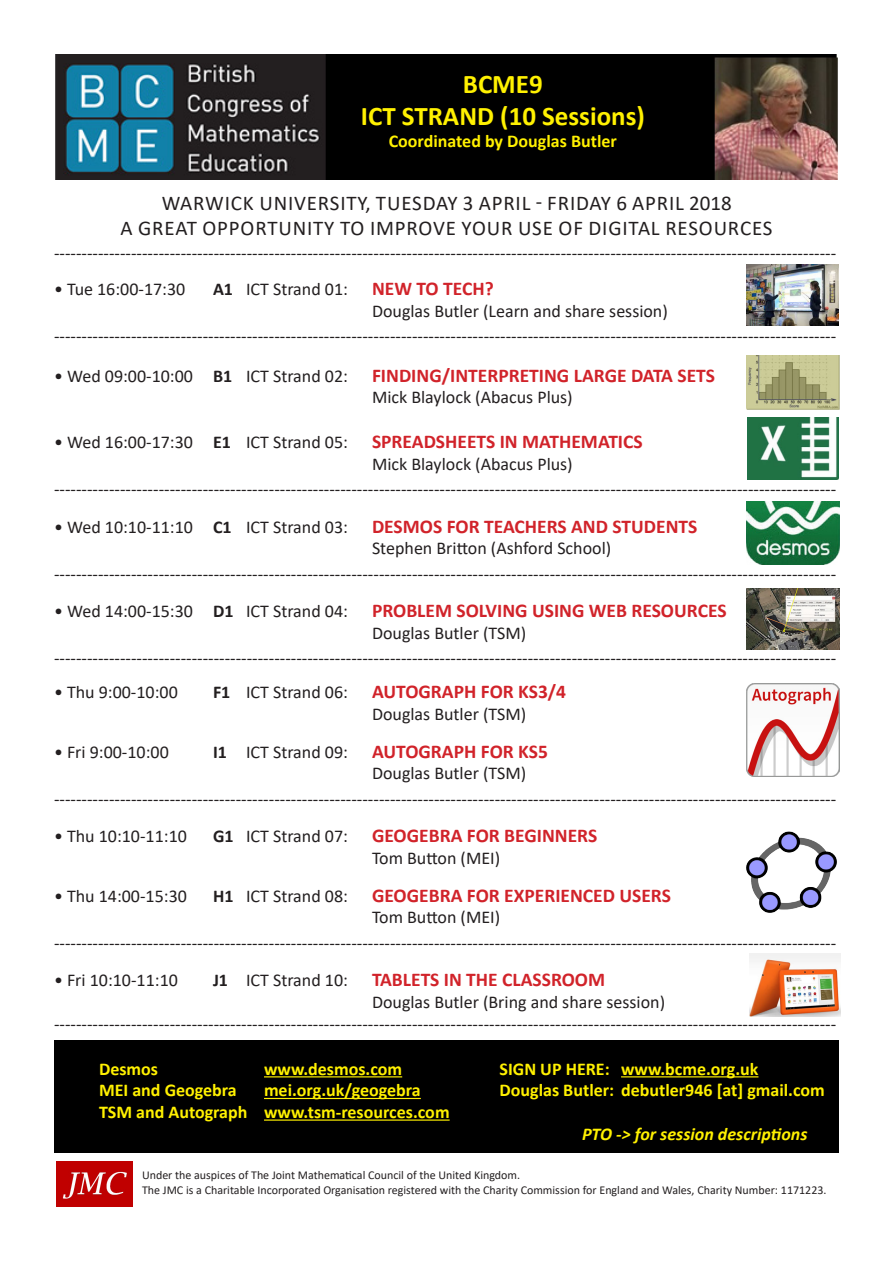
<style>
.page{position:relative;width:893px;height:1263px;background:#fff}
.page>*{position:absolute;margin:0;border:0;box-sizing:border-box;transform-origin:0 0}
.t1{font:700 27px "Calibri";color:#fff101}
.t2{font:21px "Calibri";letter-spacing:.04em;color:#231f20}
.t3{font:700 19.5px "Calibri";color:#d1232a}
.t4{font:18px "Calibri";color:#231f20}
.t5{font:700 18px "Calibri";color:#fff101}
.t6{font:italic 700 18px "Calibri";color:#fff101}
.t7{font:12px "Calibri";color:#231f20}
.s1{font-weight:700}
.s2{font-weight:700;font-size:19.5px;color:#d1232a}
.s3{font-weight:400;font-size:18px;color:#231f20}
.s4{font-size:18px;color:#231f20}
</style>
<div class="page">
<img style="left:55px;top:54px;width:783px;height:126px">
<div style="left:54px;top:1040px;width:785px;height:112px;background:#000"></div>
<hr style="left:264px;top:1076px;width:138px;height:1px;background:#fff101">
<hr style="left:621px;top:1076px;width:137px;height:1px;background:#fff101">
<hr style="left:264px;top:1098px;width:157px;height:1px;background:#fff101">
<hr style="left:264px;top:1119px;width:186px;height:2px;background:#fff101">
<img style="left:746px;top:355px;width:93px;height:54px">
<img style="left:748px;top:418px;width:91px;height:61px">
<img style="left:746px;top:588px;width:93px;height:61px">
<img style="left:749px;top:954px;width:92px;height:63px">
<img style="left:746px;top:265px;width:93px;height:61px">
<img style="left:56px;top:1161px;width:76px;height:46px">
<img style="left:746px;top:501px;width:93px;height:63px">
<img style="left:746px;top:683px;width:93px;height:93px">
<img style="left:746px;top:831px;width:91px;height:82px">
<p class="t1" style="left:463px;top:65px;width:81px">BCME9</p>
<p class="t1" style="left:361px;top:97px;width:286px">ICT STRAND (10 Sessions)</p>
<p class="t5" style="left:389px;top:128px;width:230px">Coordinated by Douglas Butler</p>
<p class="t2" style="left:162px;top:188px;width:572px">WARWICK UNIVERSITY, TUESDAY 3 APRIL - FRIDAY 6 APRIL 2018</p>
<p class="t2" style="left:121px;top:214px;width:653px">A GREAT OPPORTUNITY TO IMPROVE YOUR USE OF DIGITAL RESOURCES</p>
<p class="t4" style="left:54px;top:241px;width:784px">----------------------------------------------------------------------------------------------------------------------------------------------</p>
<p class="t4" style="left:54px;top:277px;width:133px">• Tue 16:00-17:30</p>
<p class="t4" style="left:213px;top:277px;width:282px"><span class="s1">A1</span> ICT Strand 01: <span class="s2">NEW TO TECH?</span></p>
<p class="t4" style="left:372px;top:298px;width:297px">Douglas Butler (Learn and share session)</p>
<p class="t4" style="left:54px;top:323px;width:784px">----------------------------------------------------------------------------------------------------------------------------------------------</p>
<p class="t3" style="left:54px;top:361px;width:662px"><span class="s3">• Wed 09:00-10:00</span> <span class="s4">B1</span> <span class="s3">ICT Strand 02:</span> FINDING/INTERPRETING LARGE DATA SETS</p>
<p class="t4" style="left:372px;top:385px;width:202px">Mick Blaylock (Abacus Plus)</p>
<p class="t4" style="left:54px;top:430px;width:590px">• Wed 16:00-17:30 <span class="s1">E1</span> ICT Strand 05: <span class="s2">SPREADSHEETS IN MATHEMATICS</span></p>
<p class="t4" style="left:372px;top:451px;width:202px">Mick Blaylock (Abacus Plus)</p>
<p class="t4" style="left:54px;top:476px;width:784px">----------------------------------------------------------------------------------------------------------------------------------------------</p>
<p class="t3" style="left:54px;top:512px;width:645px"><span class="s3">• Wed 10:10-11:10</span> <span class="s4">C1</span> <span class="s3">ICT Strand 03:</span> DESMOS FOR TEACHERS AND STUDENTS</p>
<p class="t4" style="left:372px;top:536px;width:241px">Stephen Britton (Ashford School)</p>
<p class="t4" style="left:54px;top:561px;width:784px">----------------------------------------------------------------------------------------------------------------------------------------------</p>
<p class="t3" style="left:54px;top:597px;width:674px"><span class="s3">• Wed 14:00-15:30</span> <span class="s4">D1</span> <span class="s3">ICT Strand 04:</span> PROBLEM SOLVING USING WEB RESOURCES</p>
<p class="t4" style="left:372px;top:620px;width:156px">Douglas Butler (TSM)</p>
<p class="t4" style="left:54px;top:646px;width:784px">----------------------------------------------------------------------------------------------------------------------------------------------</p>
<p class="t4" style="left:54px;top:680px;width:125px">• Thu 9:00-10:00</p>
<p class="t3" style="left:213px;top:678px;width:355px"><span class="s4">F1</span> <span class="s3">ICT Strand 06:</span> AUTOGRAPH FOR KS3/4</p>
<p class="t4" style="left:372px;top:701px;width:156px">Douglas Butler (TSM)</p>
<p class="t4" style="left:54px;top:739px;width:116px">• Fri 9:00-10:00</p>
<p class="t3" style="left:213px;top:737px;width:336px"><span class="s4">I1</span> <span class="s3">ICT Strand 09:</span> AUTOGRAPH FOR KS5</p>
<p class="t4" style="left:372px;top:761px;width:156px">Douglas Butler (TSM)</p>
<p class="t4" style="left:54px;top:786px;width:784px">----------------------------------------------------------------------------------------------------------------------------------------------</p>
<p class="t4" style="left:54px;top:824px;width:134px">• Thu 10:10-11:10</p>
<p class="t3" style="left:213px;top:822px;width:386px"><span class="s4">G1</span> <span class="s3">ICT Strand 07:</span> GEOGEBRA FOR BEGINNERS</p>
<p class="t4" style="left:372px;top:845px;width:130px">Tom Button (MEI)</p>
<p class="t4" style="left:54px;top:883px;width:134px">• Thu 14:00-15:30</p>
<p class="t3" style="left:213px;top:881px;width:459px"><span class="s4">H1</span> <span class="s3">ICT Strand 08:</span> GEOGEBRA FOR EXPERIENCED USERS</p>
<p class="t4" style="left:372px;top:905px;width:130px">Tom Button (MEI)</p>
<p class="t4" style="left:54px;top:930px;width:784px">----------------------------------------------------------------------------------------------------------------------------------------------</p>
<p class="t4" style="left:54px;top:968px;width:125px">• Fri 10:10-11:10</p>
<p class="t3" style="left:213px;top:966px;width:394px"><span class="s4">J1</span> <span class="s3">ICT Strand 10:</span> TABLETS IN THE CLASSROOM</p>
<p class="t4" style="left:372px;top:989px;width:295px">Douglas Butler (Bring and share session)</p>
<p class="t4" style="left:54px;top:1011px;width:784px">----------------------------------------------------------------------------------------------------------------------------------------------</p>
<p class="t5" style="left:99px;top:1056px;width:61px">Desmos</p>
<p class="t5" style="left:264px;top:1056px;width:140px">www.desmos.com</p>
<p class="t5" style="left:500px;top:1056px;width:260px">SIGN UP HERE: www.bcme.org.uk</p>
<p class="t5" style="left:99px;top:1078px;width:139px">MEI and Geogebra</p>
<p class="t5" style="left:264px;top:1078px;width:158px">mei.org.uk/geogebra</p>
<p class="t5" style="left:500px;top:1078px;width:327px">Douglas Butler: debutler946 [at] gmail.com</p>
<p class="t5" style="left:99px;top:1099px;width:352px">TSM and Autograph www.tsm-resources.com</p>
<p class="t6" style="left:582px;top:1121px;width:227px">PTO -&gt; for session descriptions</p>
<p class="t7" style="left:142px;top:1167px;width:380px">Under the auspices of The Joint Mathematical Council of the United Kingdom.</p>
<p class="t7" style="left:142px;top:1181px;width:686px">The JMC is a Charitable Incorporated Organisation registered with the Charity Commission for England and Wales, Charity Number: 1171223.</p>
</div>
